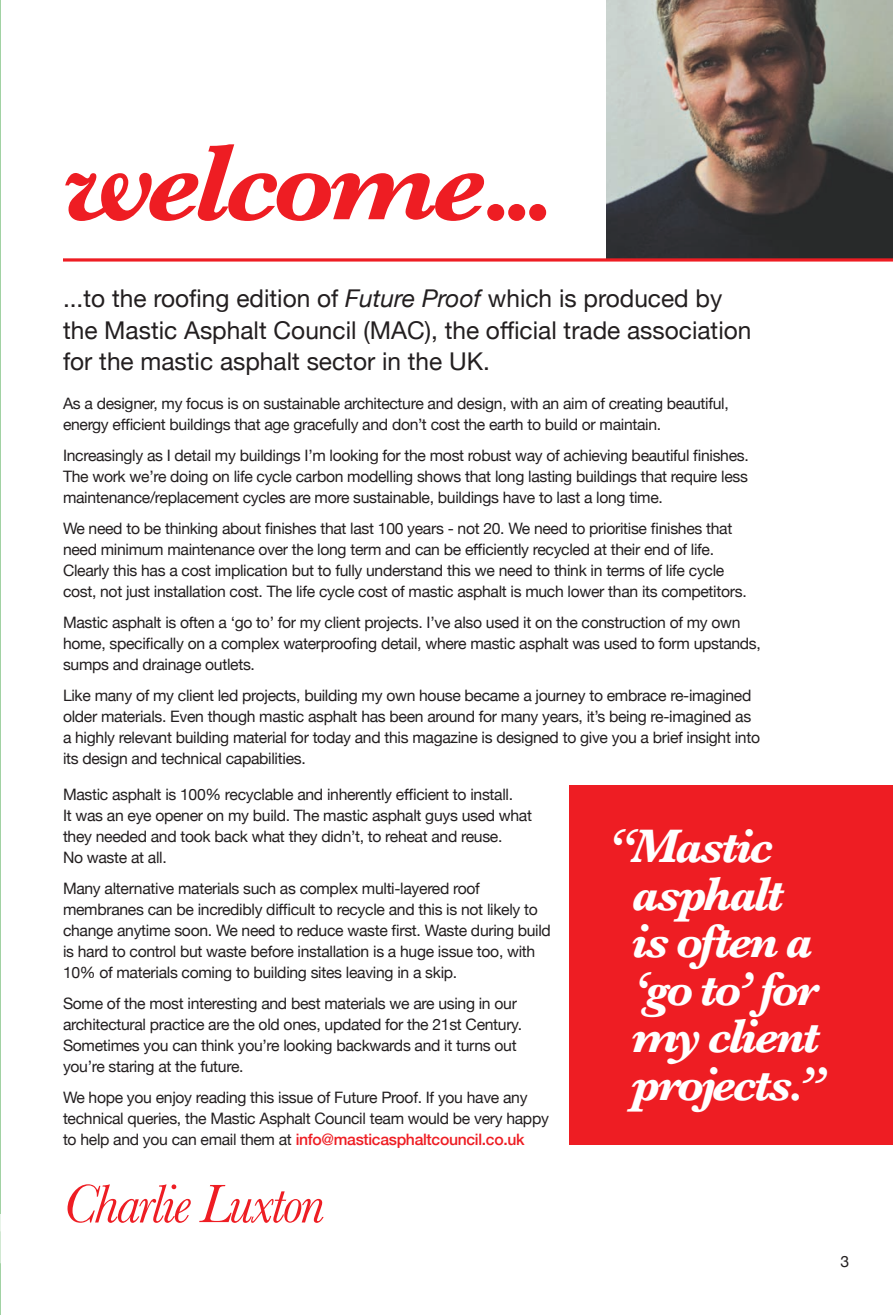
<style>
.page{position:relative;width:893px;height:1315px;background:#fff}
.page>*{position:absolute;margin:0;border:0;box-sizing:border-box;transform-origin:0 0}
.t1{font:italic 700 110.77px "Baskerville";letter-spacing:-.05em;color:#ee1d23}
.t2{font:italic 56px "Baskerville";letter-spacing:-.035em;color:#ee1d23}
.t3{font:italic 700 48.82px/47.4px "Baskerville";letter-spacing:-.06em;color:#fff}
.t4{font:24.5px/31.5px "Helvetica Neue";color:#231f20}
.t5{font:15.75px/21px "Helvetica Neue";letter-spacing:-.02em;color:#231f20}
.s1{font-style:italic}
.s2{font-weight:500;color:#ee1d23}
</style>
<div class="page">
<img style="left:606px;top:0;width:287px;height:258px">
<hr style="left:63px;top:258px;width:830px;height:3px;background:#ee1d23">
<img style="left:0;top:346px;width:1px;height:35px">
<img style="left:0;top:0;width:1px;height:346px">
<div style="left:569px;top:784px;width:324px;height:360px;background:#ee1d23"></div>
<h1 class="t1" style="left:63px;top:144px;width:497px">welcome...</h1>
<h3 class="t4" style="left:63px;top:284px;width:690px">...to the roofing edition of <span class="s1">Future Proof</span> which is produced by the Mastic Asphalt Council (MAC), the ofÏcial trade association for the mastic asphalt sector in the UK.</h3>
<p class="t5" style="left:63px;top:394px;width:667px">As a designer, my focus is on sustainable architecture and design, with an aim of creating beautiful, energy efÏcient buildings that age gracefully and don’t cost the earth to build or maintain.</p>
<p class="t5" style="left:63px;top:445px;width:687px;text-align:justify">Increasingly as I detail my buildings I’m looking for the most robust way of achieving beautiful finishes.<br>The work we’re doing on life cycle carbon modelling shows that long lasting buildings that require less maintenance/replacement cycles are more sustainable, buildings have to last a long time.</p>
<p class="t5" style="left:63px;top:518px;width:685px">We need to be thinking about finishes that last 100 years - not 20. We need to prioritise finishes that need minimum maintenance over the long term and can be efÏciently recycled at their end of life.<br>Clearly this has a cost implication but to fully understand this we need to think in terms of life cycle cost, not just installation cost. The life cycle cost of mastic asphalt is much lower than its competitors.</p>
<p class="t5" style="left:63px;top:612px;width:699px">Mastic asphalt is often a ‘go to’ for my client projects. I’ve also used it on the construction of my own home, specifically on a complex waterproofing detail, where mastic asphalt was used to form upstands, sumps and drainage outlets.</p>
<p class="t5" style="left:63px;top:685px;width:699px">Like many of my client led projects, building my own house became a journey to embrace re-imagined older materials. Even though mastic asphalt has been around for many years, it’s being re-imagined as a highly relevant building material for today and this magazine is designed to give you a brief insight into its design and technical capabilities.</p>
<p class="t5" style="left:63px;top:784px;width:471px">Mastic asphalt is 100% recyclable and inherently efÏcient to install.<br>It was an eye opener on my build. The mastic asphalt guys used what they needed and took back what they didn’t, to reheat and reuse.<br>No waste at all.</p>
<p class="t5" style="left:63px;top:878px;width:489px">Many alternative materials such as complex multi-layered roof membranes can be incredibly difÏcult to recycle and this is not likely to change anytime soon. We need to reduce waste first. Waste during build is hard to control but waste before installation is a huge issue too, with 10% of materials coming to building sites leaving in a skip.</p>
<p class="t5" style="left:63px;top:993px;width:461px">Some of the most interesting and best materials we are using in our architectural practice are the old ones, updated for the 21st Century.<br>Sometimes you can think you’re looking backwards and it turns out you’re staring at the future.</p>
<p class="t5" style="left:63px;top:1087px;width:487px">We hope you enjoy reading this issue of Future Proof. If you have any technical queries, the Mastic Asphalt Council team would be very happy to help and you can email them at <span class="s2">info@masticasphaltcouncil.co.uk</span></p>
<h3 class="t3" style="left:631px;top:828px;width:196px;text-indent:-26px">“Mastic asphalt is often a ‘go to’ for my client projects.”</h3>
<h2 class="t2" style="left:63px;top:1170px;width:263px">Charlie Luxton</h2>
<p class="t5" style="left:840px;top:1251px;width:10px">3</p>
</div>
